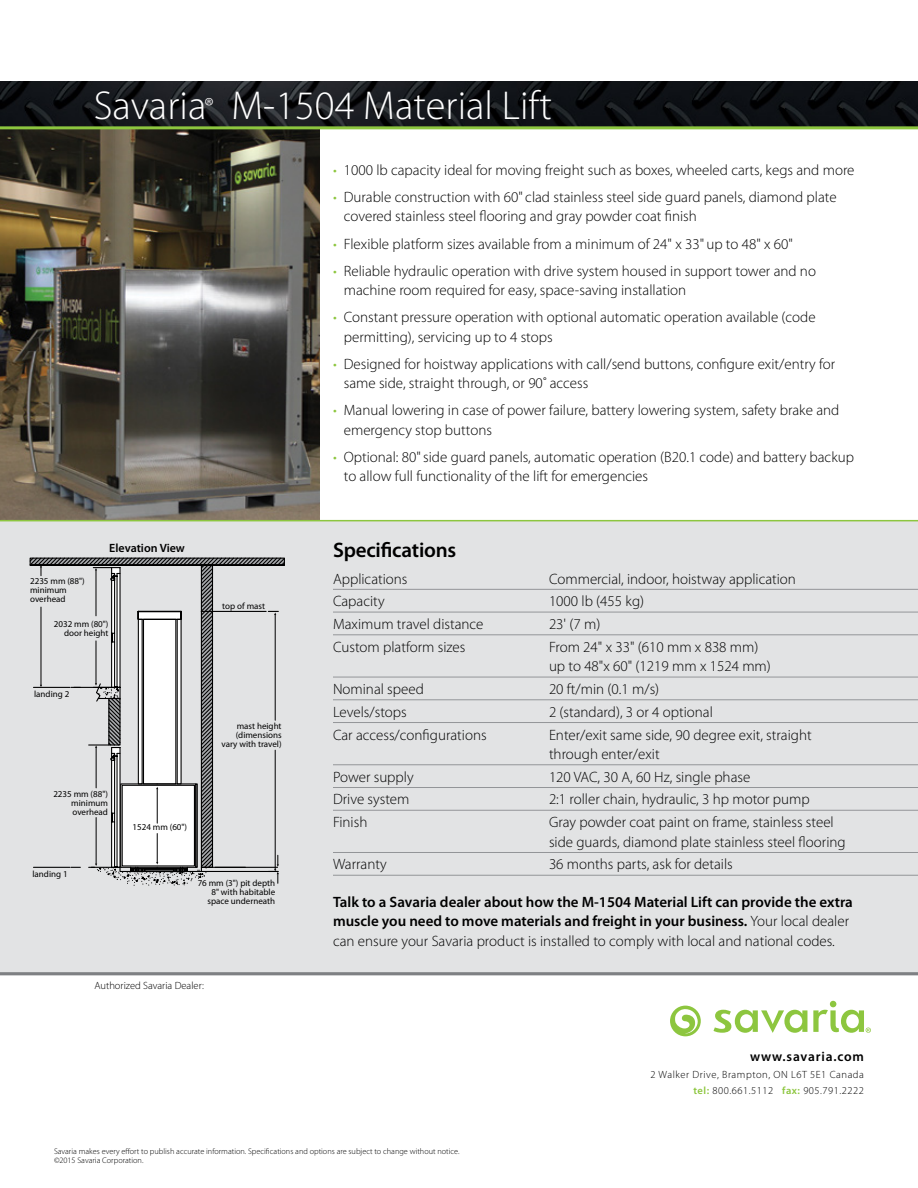
<style>
.page{position:relative;width:918px;height:1188px;background:#fff}
.page>*{position:absolute;margin:0;border:0;box-sizing:border-box;transform-origin:0 0}
.t1{font:300 40.5px "Myriad Pro";color:#fff}
.t2{font:600 21px "Myriad Pro";letter-spacing:-.01em;color:#000}
.t3{font:300 15px/19.5px "Myriad Pro";color:#000}
.t4{font:600 15px/19.5px "Myriad Pro";color:#000}
.t5{font:600 13.5px "Myriad Pro";letter-spacing:.06em;color:#000}
.t6{font:600 12px "Myriad Pro";color:#000}
.t7{font:300 10.5px/16.5px "Myriad Pro";letter-spacing:.05em;color:#000;text-align:right}
.t8{font:300 10.5px "Myriad Pro";color:#000}
.t9{font:9px/9px "Myriad Pro";color:#000;text-align:right}
.t10{font:300 8.25px/9px "Myriad Pro";color:#000}
.s1{font-size:23.55px}
.s2{color:#8dc63f}
.s3{font-weight:300}
.s4{font-weight:600;color:#8dc63f}
</style>
<div class="page">
<img style="left:0;top:129px;width:320px;height:391px">
<div style="left:0;top:520px;width:918px;height:455px;background:#e2e3e4"></div>
<img style="left:0;top:81px;width:918px;height:45px">
<hr style="left:0;top:972px;width:918px;height:3px;background:#7e8083">
<svg style="left:714px;top:1010px;width:93px;height:23px"></svg>
<svg style="left:670px;top:1006px;width:31px;height:30px"></svg>
<svg style="left:813px;top:1001px;width:58px;height:32px"></svg>
<hr style="left:333px;top:589px;width:585px;height:1px;background:#939598">
<hr style="left:333px;top:612px;width:585px;height:1px;background:#939598">
<hr style="left:333px;top:634px;width:585px;height:1px;background:#939598">
<hr style="left:333px;top:677px;width:585px;height:1px;background:#939598">
<hr style="left:333px;top:699px;width:585px;height:1px;background:#939598">
<hr style="left:333px;top:722px;width:585px;height:1px;background:#939598">
<hr style="left:333px;top:764px;width:585px;height:1px;background:#939598">
<hr style="left:333px;top:787px;width:585px;height:1px;background:#939598">
<hr style="left:333px;top:810px;width:585px;height:1px;background:#939598">
<hr style="left:333px;top:852px;width:585px;height:1px;background:#939598">
<hr style="left:333px;top:875px;width:585px;height:1px;background:#939598">
<hr style="left:0;top:126px;width:918px;height:3px;background:#8dc63f">
<hr style="left:0;top:520px;width:918px;height:1px;background:#8dc63f">
<svg style="left:29px;top:557px;width:256px;height:329px"></svg>
<h1 class="t1" style="left:94px;top:81px;width:460px">Savaria<span class="s1">®</span> M-1504 Material Lift</h1>
<p class="t6" style="left:109px;top:541px;width:77px">Elevation View</p>
<p class="t9" style="left:30px;top:577px;width:56px;text-align:left">2235 mm (88") minimum overhead</p>
<p class="t9" style="left:54px;top:619px;width:56px">2032 mm (80") door height</p>
<p class="t9" style="left:222px;top:601px;width:44px">top of mast</p>
<p class="t9" style="left:34px;top:689px;width:37px">landing 2</p>
<p class="t9" style="left:71px;top:789px;width:38px;text-align:justify;text-indent:-18px">2235 mm (88") minimum overhead</p>
<p class="t9" style="left:33px;top:869px;width:37px">landing 1</p>
<p class="t9" style="left:221px;top:721px;width:62px">mast height (dimensions vary with travel)</p>
<p class="t9" style="left:132px;top:823px;width:56px">1524 mm (60")</p>
<p class="t9" style="left:197px;top:868px;width:5px">"</p>
<p class="t9" style="left:198px;top:879px;width:79px">76 mm (3") pit depth<br>8" with habitable space underneath</p>
<p class="t8" style="left:95px;top:979px;width:111px">Authorized Savaria Dealer:</p>
<p class="t3" style="left:333px;top:160px;width:523px"><span class="s2">•</span> 1000 lb capacity ideal for moving freight such as boxes, wheeled carts, kegs and more</p>
<p class="t3" style="left:344px;top:187px;width:494px;text-indent:-11px"><span class="s2">•</span> Durable construction with 60" clad stainless steel side guard panels, diamond plate covered stainless steel flooring and gray powder coat finish</p>
<p class="t3" style="left:333px;top:234px;width:462px"><span class="s2">•</span> Flexible platform sizes available from a minimum of 24" x 33" up to 48" x 60"</p>
<p class="t3" style="left:344px;top:261px;width:474px;text-indent:-11px"><span class="s2">•</span> Reliable hydraulic operation with drive system housed in support tower and no machine room required for easy, space-saving installation</p>
<p class="t3" style="left:344px;top:307px;width:473px;text-indent:-11px"><span class="s2">•</span> Constant pressure operation with optional automatic operation available (code permitting), servicing up to 4 stops</p>
<p class="t3" style="left:344px;top:354px;width:493px;text-indent:-11px"><span class="s2">•</span> Designed for hoistway applications with call/send buttons, configure exit/entry for same side, straight through, or 90˚ access</p>
<p class="t3" style="left:344px;top:400px;width:497px;text-indent:-11px"><span class="s2">•</span> Manual lowering in case of power failure, battery lowering system, safety brake and emergency stop buttons</p>
<p class="t3" style="left:344px;top:447px;width:512px;text-indent:-11px"><span class="s2">•</span> Optional: 80" side guard panels, automatic operation (B20.1 code) and battery backup to allow full functionality of the lift for emergencies</p>
<h2 class="t2" style="left:333px;top:537px;width:125px">Specifications</h2>
<p class="t3" style="left:333px;top:569px;width:76px">Applications</p>
<p class="t3" style="left:549px;top:569px;width:248px">Commercial, indoor, hoistway application</p>
<p class="t3" style="left:333px;top:591px;width:53px">Capacity</p>
<p class="t3" style="left:549px;top:591px;width:97px">1000 lb (455 kg)</p>
<p class="t3" style="left:333px;top:614px;width:152px">Maximum travel distance</p>
<p class="t3" style="left:549px;top:614px;width:53px">23' (7 m)</p>
<p class="t3" style="left:333px;top:637px;width:134px">Custom platform sizes</p>
<p class="t3" style="left:549px;top:637px;width:223px">From 24" x 33" (610 mm x 838 mm) up to 48"x 60" (1219 mm x 1524 mm)</p>
<p class="t3" style="left:333px;top:679px;width:92px">Nominal speed</p>
<p class="t3" style="left:549px;top:679px;width:112px">20 ft/min (0.1 m/s)</p>
<p class="t3" style="left:333px;top:702px;width:75px">Levels/stops</p>
<p class="t3" style="left:549px;top:702px;width:165px">2 (standard), 3 or 4 optional</p>
<p class="t3" style="left:333px;top:725px;width:155px">Car access/configurations</p>
<p class="t3" style="left:549px;top:725px;width:264px">Enter/exit same side, 90 degree exit, straight through enter/exit</p>
<p class="t3" style="left:333px;top:767px;width:82px">Power supply</p>
<p class="t3" style="left:549px;top:767px;width:203px">120 VAC, 30 A, 60 Hz, single phase</p>
<p class="t3" style="left:333px;top:790px;width:78px">Drive system</p>
<p class="t3" style="left:549px;top:790px;width:262px">2:1 roller chain, hydraulic, 3 hp motor pump</p>
<p class="t3" style="left:333px;top:812px;width:36px">Finish</p>
<p class="t3" style="left:549px;top:812px;width:298px">Gray powder coat paint on frame, stainless steel side guards, diamond plate stainless steel flooring</p>
<p class="t3" style="left:333px;top:855px;width:55px">Warranty</p>
<p class="t3" style="left:549px;top:855px;width:185px">36 months parts, ask for details</p>
<p class="t4" style="left:333px;top:892px;width:521px">Talk to a Savaria dealer about how the M-1504 Material Lift can provide the extra muscle you need to move materials and freight in your business. <span class="s3">Your local dealer can ensure your Savaria product is installed to comply with local and national codes.</span></p>
<p class="t5" style="left:750px;top:1048px;width:115px">www.savaria.com</p>
<p class="t7" style="left:650px;top:1066px;width:215px">2 Walker Drive, Brampton, ON L6T 5E1 Canada <span class="s4">tel:</span> 800.661.5112 <span class="s4">fax:</span> 905.791.2222</p>
<p class="t10" style="left:54px;top:1146px;width:407px">Savaria makes every effort to publish accurate information. Specifications and options are subject to change without notice. ©2015 Savaria Corporation.</p>
</div>
